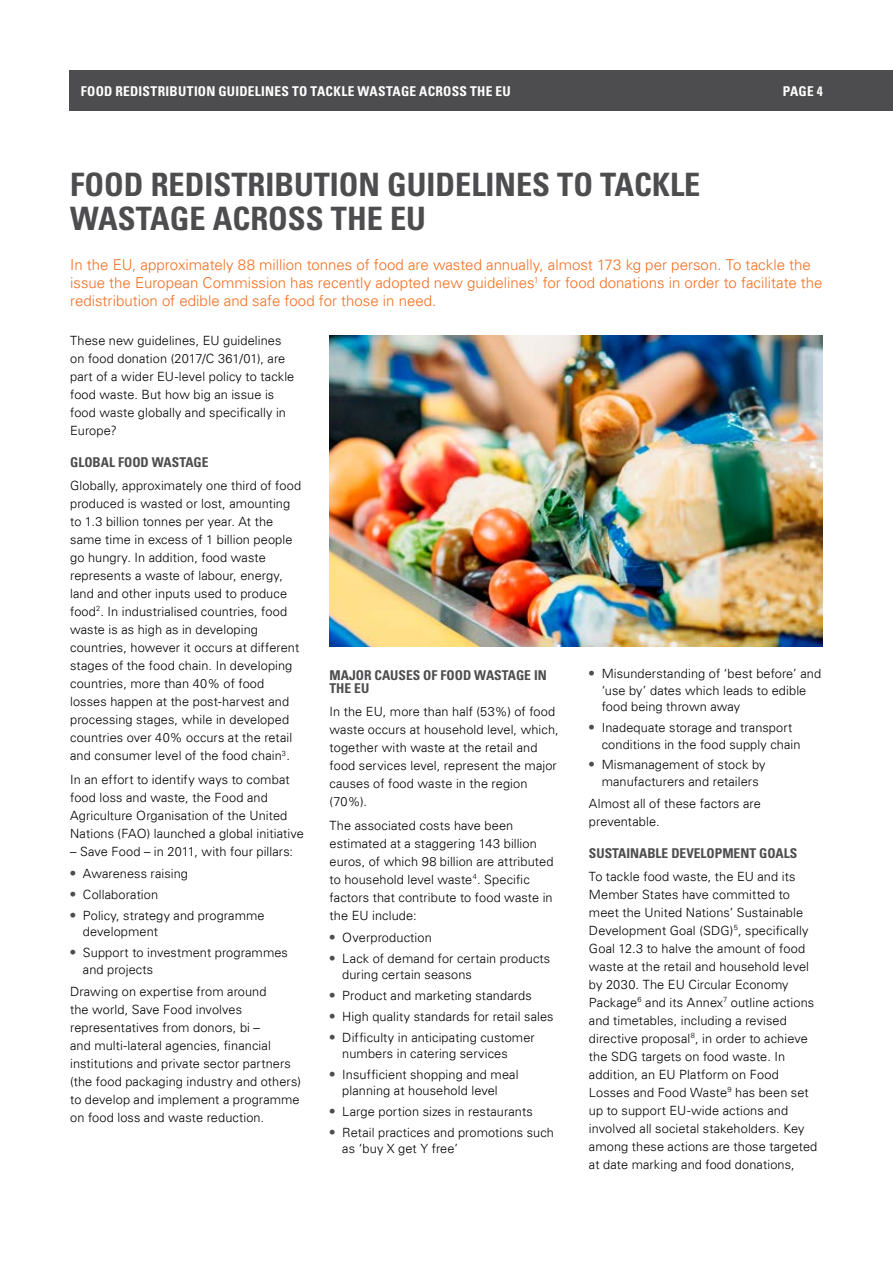
<style>
.page{position:relative;width:893px;height:1263px;background:#fff}
.page>*{position:absolute;margin:0;border:0;box-sizing:border-box;transform-origin:0 0}
.t1{font:700 condensed 32.25px/33.9px "Univers LT";color:#4d4d4f}
.t2{font:300 15px/18px "Univers LT";color:#f36f21}
.t3{font:700 condensed 13.5px/13.5px "Univers LT";color:#4d4d4f}
.t4{font:700 condensed 13.5px "Univers LT";letter-spacing:.02em;color:#fff}
.t5{font:700 condensed 13.5px "Univers LT";color:#fff}
.t6{font:300 12.75px/18px "Univers LT";letter-spacing:.01em;color:#000}
.s1{font-weight:700;font-stretch:condensed;font-size:13.5px;color:#4d4d4f}
</style>
<div class="page">
<div style="left:70px;top:70px;width:823px;height:41px;background:#4d4d4f"></div>
<img style="left:330px;top:336px;width:493px;height:310px">
<p class="t4" style="left:81px;top:83px;width:431px">FOOD REDISTRIBUTION GUIDELINES TO TACKLE WASTAGE ACROSS THE EU</p>
<p class="t5" style="left:783px;top:83px;width:42px">PAGE 4</p>
<h1 class="t1" style="left:70px;top:167px;width:632px">FOOD REDISTRIBUTION GUIDELINES TO TACKLE<br>WASTAGE ACROSS THE EU</h1>
<p class="t2" style="left:70px;top:256px;width:754px">In the EU, approximately 88 million tonnes of food are wasted annually, almost 173 kg per person. To tackle the issue the European Commission has recently adopted new guidelines<sup>1</sup> for food donations in order to facilitate the redistribution of edible and safe food for those in need.</p>
<p class="t6" style="left:70px;top:332px;width:226px">These new guidelines, EU guidelines on food donation (2017/C 361/01), are part of a wider EU-level policy to tackle food waste. But how big an issue is food waste globally and specifically in<br>Europe?</p>
<p class="t3" style="left:70px;top:456px;width:140px">GLOBAL FOOD WASTAGE</p>
<p class="t6" style="left:70px;top:476px;width:232px">Globally, approximately one third of food produced is wasted or lost, amounting to 1.3 billion tonnes per year. At the same time in excess of 1 billion people go hungry. In addition, food waste represents a waste of labour, energy, land and other inputs used to produce food<sup>2</sup>. In industrialised countries, food waste is as high as in developing countries, however it occurs at different stages of the food chain. In developing countries, more than 40% of food losses happen at the post-harvest and processing stages, while in developed countries over 40% occurs at the retail and consumer level of the food chain<sup>3</sup>.</p>
<p class="t6" style="left:70px;top:770px;width:235px">In an effort to identify ways to combat food loss and waste, the Food and Agriculture Organisation of the United Nations (FAO) launched a global initiative</p>
<p class="t6" style="left:70px;top:842px;width:224px">– Save Food – in 2011, with four pillars:</p>
<p class="t6" style="left:70px;top:865px;width:119px"><span class="s1">•</span> Awareness raising</p>
<p class="t6" style="left:70px;top:885px;width:90px"><span class="s1">•</span> Collaboration</p>
<p class="t6" style="left:83px;top:907px;width:183px;line-height:16.5px;text-indent:-13px"><span class="s1">•</span> Policy, strategy and programme development</p>
<p class="t6" style="left:83px;top:944px;width:207px;line-height:16.5px;text-indent:-13px"><span class="s1">•</span> Support to investment programmes and projects</p>
<p class="t6" style="left:70px;top:982px;width:232px">Drawing on expertise from around<br>the world, Save Food involves representatives from donors, bi –<br>and multi-lateral agencies, financial institutions and private sector partners (the food packaging industry and others) to develop and implement a programme on food loss and waste reduction.</p>
<p class="t6" style="left:602px;top:665px;width:221px;line-height:16.5px;text-indent:-13px"><span class="s1">•</span> Misunderstanding of ‘best before’ and ‘use by’ dates which leads to edible food being thrown away</p>
<p class="t6" style="left:602px;top:719px;width:200px;line-height:16.5px;text-indent:-13px"><span class="s1">•</span> Inadequate storage and transport conditions in the food supply chain</p>
<p class="t6" style="left:589px;top:756px;width:178px;line-height:16.5px;text-align:center"><span class="s1">•</span> Mismanagement of stock by manufacturers and retailers</p>
<p class="t6" style="left:589px;top:794px;width:173px">Almost all of these factors are preventable.</p>
<p class="t3" style="left:589px;top:847px;width:210px">SUSTAINABLE DEVELOPMENT GOALS</p>
<p class="t6" style="left:589px;top:867px;width:230px">To tackle food waste, the EU and its Member States have committed to meet the United Nations’ Sustainable Development Goal (SDG)<sup>5</sup>, specifically Goal 12.3 to halve the amount of food waste at the retail and household level by 2030. The EU Circular Economy Package<sup>6</sup> and its Annex<sup>7</sup> outline actions and timetables, including a revised directive proposal<sup>8</sup>, in order to achieve the SDG targets on food waste. In addition, an EU Platform on Food Losses and Food Waste<sup>9</sup> has been set up to support EU-wide actions and involved all societal stakeholders. Key among these actions are those targeted at date marking and food donations,</p>
<p class="t3" style="left:330px;top:668px;width:219px">MAJOR CAUSES OF FOOD WASTAGE IN<br>THE EU</p>
<p class="t6" style="left:330px;top:702px;width:231px">In the EU, more than half (53%) of food waste occurs at household level, which, together with waste at the retail and food services level, represent the major causes of food waste in the region (70%).</p>
<p class="t6" style="left:330px;top:816px;width:225px">The associated costs have been estimated at a staggering 143 billion euros, of which 98 billion are attributed to household level waste<sup>4</sup>. Specific factors that contribute to food waste in the EU include:</p>
<p class="t6" style="left:330px;top:928px;width:104px"><span class="s1">•</span> Overproduction</p>
<p class="t6" style="left:342px;top:950px;width:210px;line-height:16.5px;text-indent:-13px"><span class="s1">•</span> Lack of demand for certain products during certain seasons</p>
<p class="t6" style="left:330px;top:986px;width:204px"><span class="s1">•</span> Product and marketing standards</p>
<p class="t6" style="left:330px;top:1007px;width:226px"><span class="s1">•</span> High quality standards for retail sales</p>
<p class="t6" style="left:342px;top:1029px;width:194px;line-height:16.5px;text-indent:-13px"><span class="s1">•</span> Difficulty in anticipating customer numbers in catering services</p>
<p class="t6" style="left:342px;top:1066px;width:178px;line-height:16.5px;text-indent:-13px"><span class="s1">•</span> Insufficient shopping and meal planning at household level</p>
<p class="t6" style="left:330px;top:1102px;width:205px"><span class="s1">•</span> Large portion sizes in restaurants</p>
<p class="t6" style="left:342px;top:1124px;width:213px;line-height:16.5px;text-indent:-13px"><span class="s1">•</span> Retail practices and promotions such as ‘buy X get Y free’</p>
</div>
